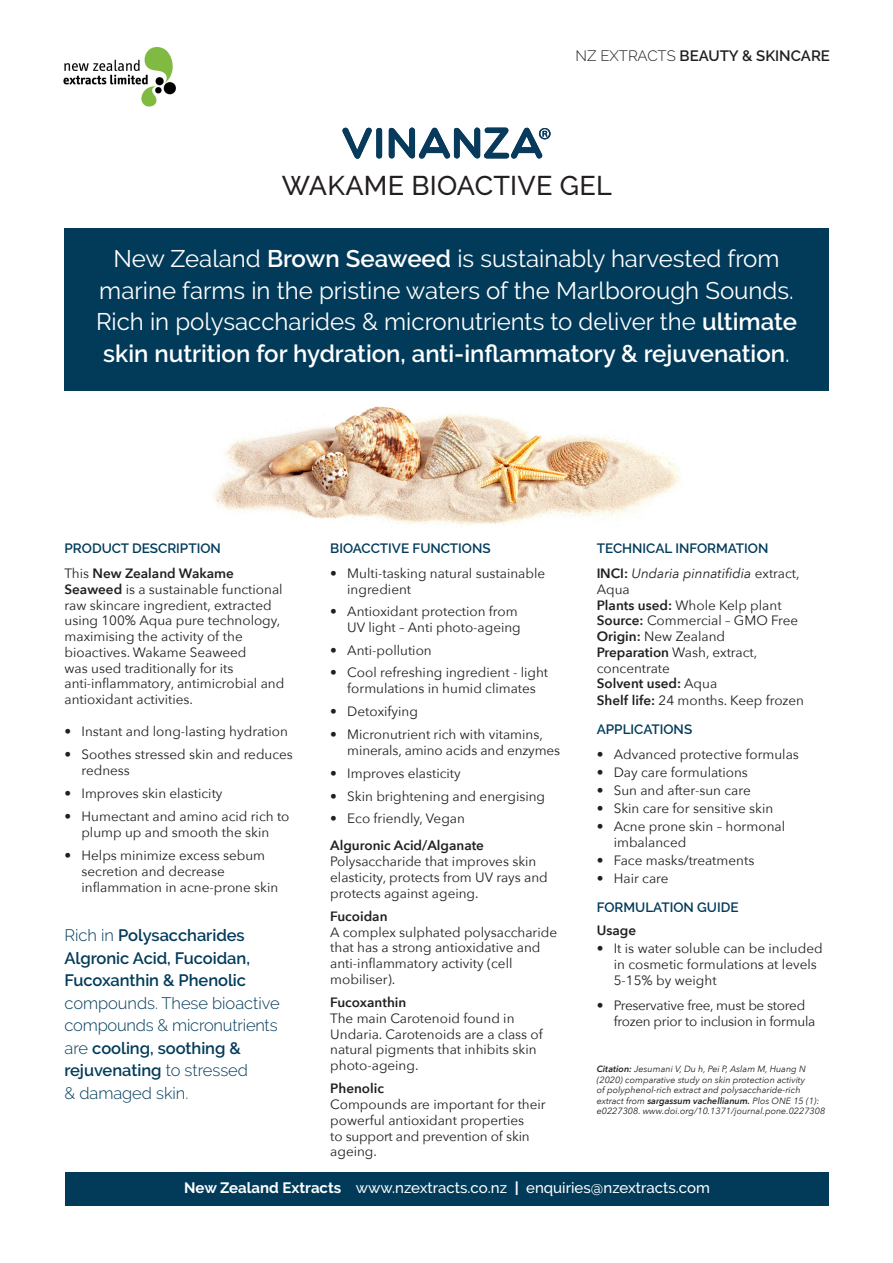
<style>
.page{position:relative;width:893px;height:1263px;background:#fff}
.page>*{position:absolute;margin:0;border:0;box-sizing:border-box;transform-origin:0 0}
.t1{font:500 27px "Raleway";letter-spacing:.01em;color:#231f20}
.t2{font:24px/31.5px "Raleway";color:#fff;text-align:center}
.t3{font:300 16.5px/22.5px "Raleway";letter-spacing:-.005em;color:#023b5a}
.t4{font:600 16.5px/22.5px "Raleway";letter-spacing:-.005em;color:#023b5a}
.t5{font:500 15px "Raleway";color:#fff}
.t6{font:600 15px "Raleway";color:#231f20}
.t7{font:13.5px/15.8px "Avenir Next";color:#231f20}
.t8{font:600 13.5px "Raleway";color:#023b5a}
.t9{font:13.5px/15.8px "Avenir Next";letter-spacing:-.02em;color:#231f20}
.t10{font:600 13.5px "Avenir Next";color:#231f20}
.t11{font:italic 9px/10.5px "Avenir Next";color:#231f20}
.s1{font-weight:300}
.s2{font-weight:600}
.s3{font-style:italic}
.s4{font-weight:700}
</style>
<div class="page">
<img style="left:213px;top:406px;width:470px;height:121px">
<div style="left:64px;top:228px;width:765px;height:163px;background:#023b5a"></div>
<img style="left:63px;top:47px;width:113px;height:59px">
<div style="left:65px;top:1172px;width:763px;height:33px;background:#013b59"></div>
<svg style="left:342px;top:127px;width:40px;height:32px"></svg>
<svg style="left:389px;top:127px;width:161px;height:32px"></svg>
<p class="t6" style="left:575px;top:47px;width:256px"><span class="s1">NZ EXTRACTS</span> BEAUTY &amp; SKINCARE</p>
<h1 class="t1" style="left:282px;top:170px;width:331px">WAKAME BIOACTIVE GEL</h1>
<p class="t2" style="left:96px;top:243px;width:702px">New Zealand <span class="s2">Brown Seaweed</span> is sustainably harvested from marine farms in the pristine waters of the Marlborough Sounds.<br>Rich in polysaccharides &amp; micronutrients to deliver the <span class="s2">ultimate skin nutrition for hydration, anti-inflammatory &amp; rejuvenation</span>.</p>
<p class="t8" style="left:65px;top:541px;width:158px">PRODUCT DESCRIPTION</p>
<p class="t7" style="left:65px;top:565px;width:221px">This <span class="s2">New Zealand Wakame<br>Seaweed</span> is a sustainable functional raw skincare ingredient, extracted using 100% Aqua pure technology, maximising the activity of the bioactives. Wakame Seaweed<br>was used traditionally for its anti-inflammatory, antimicrobial and antioxidant activities.</p>
<p class="t7" style="left:65px;top:722px;width:225px">• Instant and long-lasting hydration</p>
<p class="t7" style="left:81px;top:746px;width:213px;text-indent:-17px">• Soothes stressed skin and reduces redness</p>
<p class="t7" style="left:65px;top:785px;width:160px">• Improves skin elasticity</p>
<p class="t7" style="left:65px;top:808px;width:226px;text-align:center">• Humectant and amino acid rich to plump up and smooth the skin</p>
<p class="t7" style="left:82px;top:847px;width:198px;text-indent:-17px">• Helps minimize excess sebum secretion and decrease inflammation in acne-prone skin</p>
<p class="t4" style="left:65px;top:924px;width:187px"><span class="s1">Rich in</span> Polysaccharides<br>Algronic Acid, Fucoidan,<br>Fucoxanthin &amp; Phenolic</p>
<p class="t3" style="left:65px;top:991px;width:217px">compounds. These bioactive compounds &amp; micronutrients are <span class="s2">cooling, soothing &amp; rejuvenating</span> to stressed<br>&amp; damaged skin.</p>
<p class="t8" style="left:330px;top:541px;width:162px">BIOACCTIVE FUNCTIONS</p>
<p class="t7" style="left:347px;top:565px;width:199px;text-indent:-17px">• Multi-tasking natural sustainable ingredient</p>
<p class="t7" style="left:330px;top:603px;width:192px;text-align:right">• Antioxidant protection from<br>UV light – Anti photo-ageing</p>
<p class="t7" style="left:330px;top:641px;width:103px">• Anti-pollution</p>
<p class="t7" style="left:330px;top:664px;width:219px;text-align:center">• Cool refreshing ingredient - light formulations in humid climates</p>
<p class="t7" style="left:330px;top:703px;width:89px">• Detoxifying</p>
<p class="t7" style="left:347px;top:726px;width:214px;text-indent:-17px">• Micronutrient rich with vitamins, minerals, amino acids and enzymes</p>
<p class="t7" style="left:330px;top:765px;width:132px">• Improves elasticity</p>
<p class="t7" style="left:330px;top:788px;width:216px">• Skin brightening and energising</p>
<p class="t7" style="left:330px;top:810px;width:136px">• Eco friendly, Vegan</p>
<p class="t10" style="left:330px;top:834px;width:155px">Alguronic Acid/Alganate</p>
<p class="t7" style="left:330px;top:853px;width:219px">Polysaccharide that improves skin elasticity, protects from UV rays and protects against ageing.</p>
<p class="t10" style="left:330px;top:904px;width:59px">Fucoidan</p>
<p class="t7" style="left:330px;top:923px;width:228px">A complex sulphated polysaccharide that has a strong antioxidative and anti-inflammatory activity (cell mobiliser).</p>
<p class="t10" style="left:330px;top:991px;width:78px">Fucoxanthin</p>
<p class="t7" style="left:330px;top:1010px;width:214px">The main Carotenoid found in<br>Undaria. Carotenoids are a class of natural pigments that inhibits skin photo-ageing.</p>
<p class="t10" style="left:330px;top:1077px;width:55px">Phenolic</p>
<p class="t7" style="left:330px;top:1096px;width:217px">Compounds are important for their powerful antioxidant properties<br>to support and prevention of skin ageing.</p>
<p class="t8" style="left:597px;top:541px;width:173px">TECHNICAL INFORMATION</p>
<p class="t7" style="left:597px;top:565px;width:209px"><span class="s2">INCI:</span> <span class="s3">Undaria pinnatifidia</span> extract,<br>Aqua<br><span class="s2">Plants used:</span> Whole Kelp plant<br><span class="s2">Source:</span> Commercial – GMO Free<br><span class="s2">Origin:</span> New Zealand<br><span class="s2">Preparation</span> Wash, extract, concentrate<br><span class="s2">Solvent used:</span> Aqua<br><span class="s2">Shelf life:</span> 24 months. Keep frozen</p>
<p class="t8" style="left:597px;top:722px;width:97px">APPLICATIONS</p>
<p class="t7" style="left:597px;top:746px;width:204px">• Advanced protective formulas</p>
<p class="t7" style="left:597px;top:764px;width:153px">• Day care formulations</p>
<p class="t7" style="left:597px;top:782px;width:155px">• Sun and after-sun care</p>
<p class="t7" style="left:597px;top:800px;width:178px">• Skin care for sensitive skin</p>
<p class="t7" style="left:614px;top:818px;width:173px;text-indent:-17px">• Acne prone skin – hormonal imbalanced</p>
<p class="t7" style="left:597px;top:851px;width:159px">• Face masks/treatments</p>
<p class="t7" style="left:597px;top:869px;width:73px">• Hair care</p>
<p class="t8" style="left:597px;top:899px;width:143px">FORMULATION GUIDE</p>
<p class="t10" style="left:597px;top:919px;width:41px">Usage</p>
<p class="t7" style="left:614px;top:940px;width:210px;text-indent:-17px">• It is water soluble can be included in cosmetic formulations at levels<br>5-15% by weight</p>
<p class="t9" style="left:614px;top:997px;width:203px;text-indent:-17px">• Preservative free, must be stored frozen prior to inclusion in formula</p>
<p class="t11" style="left:597px;top:1063px;width:230px"><span class="s2">Citation:</span> Jesumani V, Du h, Pei P, Aslam M, Huang N (2020) comparative study on skin protection activity<br>of polyphenol-rich extract and polysaccharide-rich extract from <span class="s2">sargassum vachellianum.</span> Plos ONE 15 (1): e0227308. www.doi.org/10.1371/journal.pone.0227308</p>
<p class="t5" style="left:184px;top:1179px;width:527px"><span class="s4">New Zealand Extracts</span> www.nzextracts.co.nz <span class="s4">|</span> enquiries@nzextracts.com</p>
</div>
